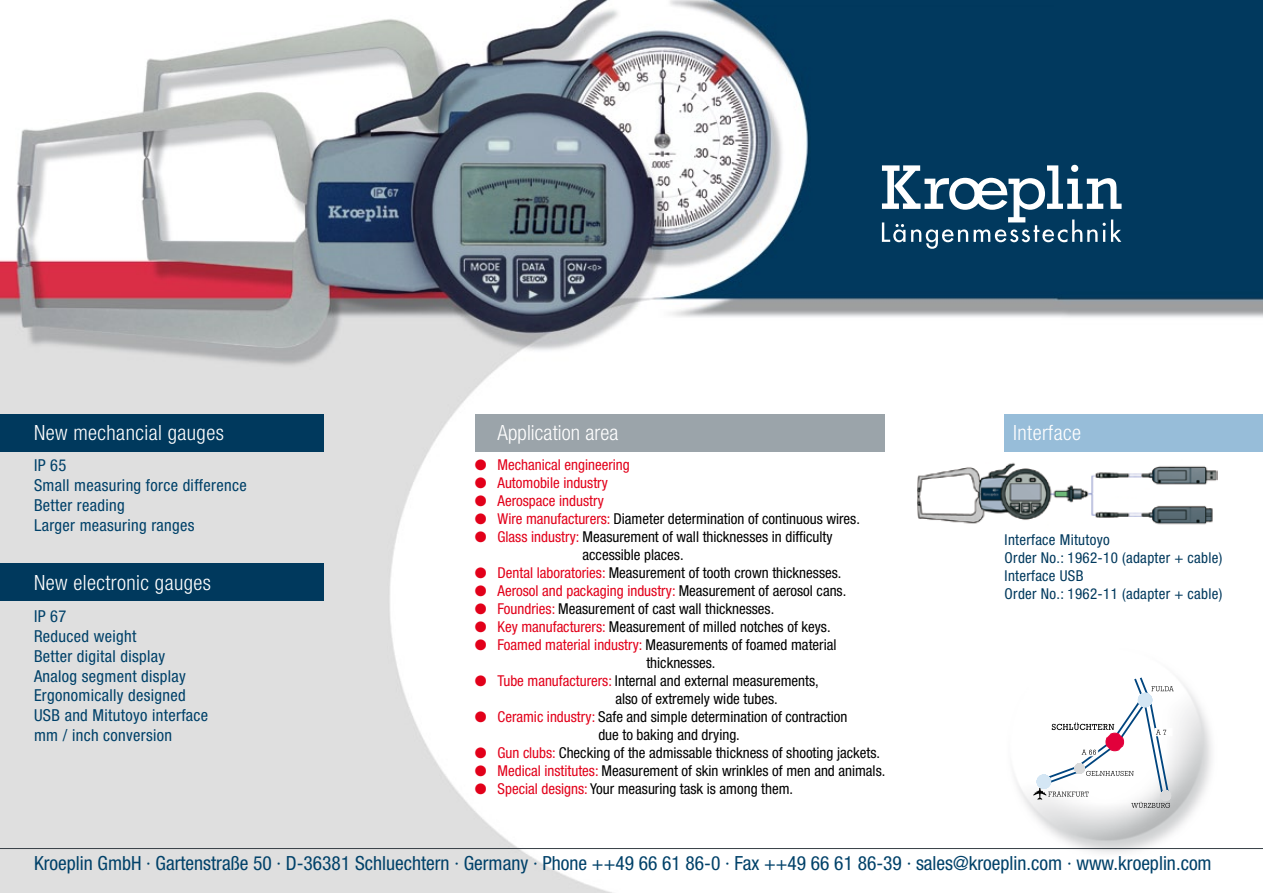
<style>
.page{position:relative;width:1263px;height:893px;background:#fff}
.page>*{position:absolute;margin:0;border:0;box-sizing:border-box;transform-origin:0 0}
.t1{font:300 condensed 21px "Helvetica Neue";letter-spacing:.02em;color:#fff}
.t2{font:condensed 19.5px "Helvetica Neue";color:#004169}
.t3{font:condensed 16.5px/19.8px "Helvetica Neue";letter-spacing:.02em;color:#004169}
.t4{font:condensed 15px "Helvetica Neue";color:#000}
.t5{font:condensed 15px "Helvetica Neue";color:#e2001a}
.t6{font:condensed 15px/18px "Helvetica Neue";letter-spacing:.02em;color:#00395d}
.s1{color:#e2001a}
.s2{color:#000}
</style>
<div class="page">
<img style="left:0;top:0;width:1263px;height:893px">
<img style="left:997px;top:634px;width:232px;height:232px">
<svg style="left:882px;top:165px;width:239px;height:84px"></svg>
<hr style="left:0;top:848px;width:1263px;height:1px;background:#373f46">
<div style="left:0;top:415px;width:323px;height:37px;background:#00395d"></div>
<svg style="left:1033px;top:675px;width:141px;height:133px"></svg>
<div style="left:0;top:563px;width:323px;height:38px;background:#00395d"></div>
<div style="left:1005px;top:415px;width:258px;height:37px;background:#97bdd9"></div>
<img style="left:916px;top:456px;width:301px;height:75px">
<div style="left:475px;top:415px;width:409px;height:37px;background:#9ba4aa"></div>
<svg style="left:475px;top:459px;width:11px;height:11px"></svg>
<svg style="left:475px;top:477px;width:11px;height:11px"></svg>
<svg style="left:475px;top:495px;width:11px;height:11px"></svg>
<svg style="left:475px;top:513px;width:11px;height:11px"></svg>
<svg style="left:475px;top:531px;width:11px;height:11px"></svg>
<svg style="left:475px;top:567px;width:11px;height:11px"></svg>
<svg style="left:475px;top:585px;width:11px;height:11px"></svg>
<svg style="left:475px;top:603px;width:11px;height:11px"></svg>
<svg style="left:475px;top:621px;width:11px;height:11px"></svg>
<svg style="left:475px;top:639px;width:11px;height:11px"></svg>
<svg style="left:475px;top:675px;width:11px;height:11px"></svg>
<svg style="left:475px;top:711px;width:11px;height:11px"></svg>
<svg style="left:475px;top:747px;width:11px;height:11px"></svg>
<svg style="left:475px;top:765px;width:11px;height:11px"></svg>
<svg style="left:475px;top:783px;width:11px;height:11px"></svg>
<h1 class="t1" style="left:34px;top:421px;width:191px">New mechancial gauges</h1>
<p class="t3" style="left:34px;top:455px;width:214px">IP 65<br>Small measuring force difference<br>Better reading<br>Larger measuring ranges</p>
<h1 class="t1" style="left:34px;top:571px;width:179px">New electronic gauges</h1>
<p class="t3" style="left:34px;top:606px;width:176px">IP 67<br>Reduced weight<br>Better digital display<br>Analog segment display<br>Ergonomically designed<br>USB and Mitutoyo interface mm / inch conversion</p>
<h1 class="t1" style="left:497px;top:420px;width:122px">Application area</h1>
<h1 class="t1" style="left:1013px;top:420px;width:69px">Interface</h1>
<p class="t5" style="left:497px;top:456px;width:134px">Mechanical engineering</p>
<p class="t5" style="left:497px;top:474px;width:112px">Automobile industry</p>
<p class="t5" style="left:497px;top:492px;width:108px">Aerospace industry</p>
<p class="t4" style="left:497px;top:510px;width:364px"><span class="s1">Wire manufacturers:</span> Diameter determination of continuous wires.</p>
<p class="t4" style="left:497px;top:528px;width:337px"><span class="s1">Glass industry:</span> Measurement of wall thicknesses in difficulty</p>
<p class="t4" style="left:583px;top:546px;width:103px">accessible places.</p>
<p class="t4" style="left:497px;top:564px;width:345px"><span class="s1">Dental laboratories:</span> Measurement of tooth crown thicknesses.</p>
<p class="t5" style="left:497px;top:582px;width:350px">Aerosol and packaging industry: <span class="s2">Measurement of aerosol cans.</span></p>
<p class="t4" style="left:497px;top:600px;width:278px"><span class="s1">Foundries:</span> Measurement of cast wall thicknesses.</p>
<p class="t4" style="left:497px;top:618px;width:335px"><span class="s1">Key manufacturers:</span> Measurement of milled notches of keys.</p>
<p class="t4" style="left:497px;top:636px;width:340px"><span class="s1">Foamed material industry:</span> Measurements of foamed material</p>
<p class="t4" style="left:646px;top:654px;width:71px">thicknesses.</p>
<p class="t4" style="left:497px;top:672px;width:323px"><span class="s1">Tube manufacturers:</span> Internal and external measurements,</p>
<p class="t4" style="left:615px;top:690px;width:164px">also of extremely wide tubes.</p>
<p class="t4" style="left:497px;top:708px;width:351px"><span class="s1">Ceramic industry:</span> Safe and simple determination of contraction</p>
<p class="t4" style="left:598px;top:726px;width:143px">due to baking and drying.</p>
<p class="t4" style="left:497px;top:744px;width:384px"><span class="s1">Gun clubs:</span> Checking of the admissable thickness of shooting jackets.</p>
<p class="t4" style="left:497px;top:762px;width:389px"><span class="s1">Medical institutes:</span> Measurement of skin wrinkles of men and animals.</p>
<p class="t4" style="left:497px;top:780px;width:297px"><span class="s1">Special designs:</span> Your measuring task is among them.</p>
<p class="t6" style="left:1005px;top:531px;width:219px">Interface Mitutoyo<br>Order No.: 1962-10 (adapter + cable)<br>Interface USB<br>Order No.: 1962-11 (adapter + cable)</p>
<h2 class="t2" style="left:34px;top:852px;width:1179px">Kroeplin GmbH · Gartenstraße 50 · D-36381 Schluechtern · Germany · Phone ++49 66 61 86-0 · Fax ++49 66 61 86-39 · sales@kroeplin.com · www.kroeplin.com</h2>
</div>
